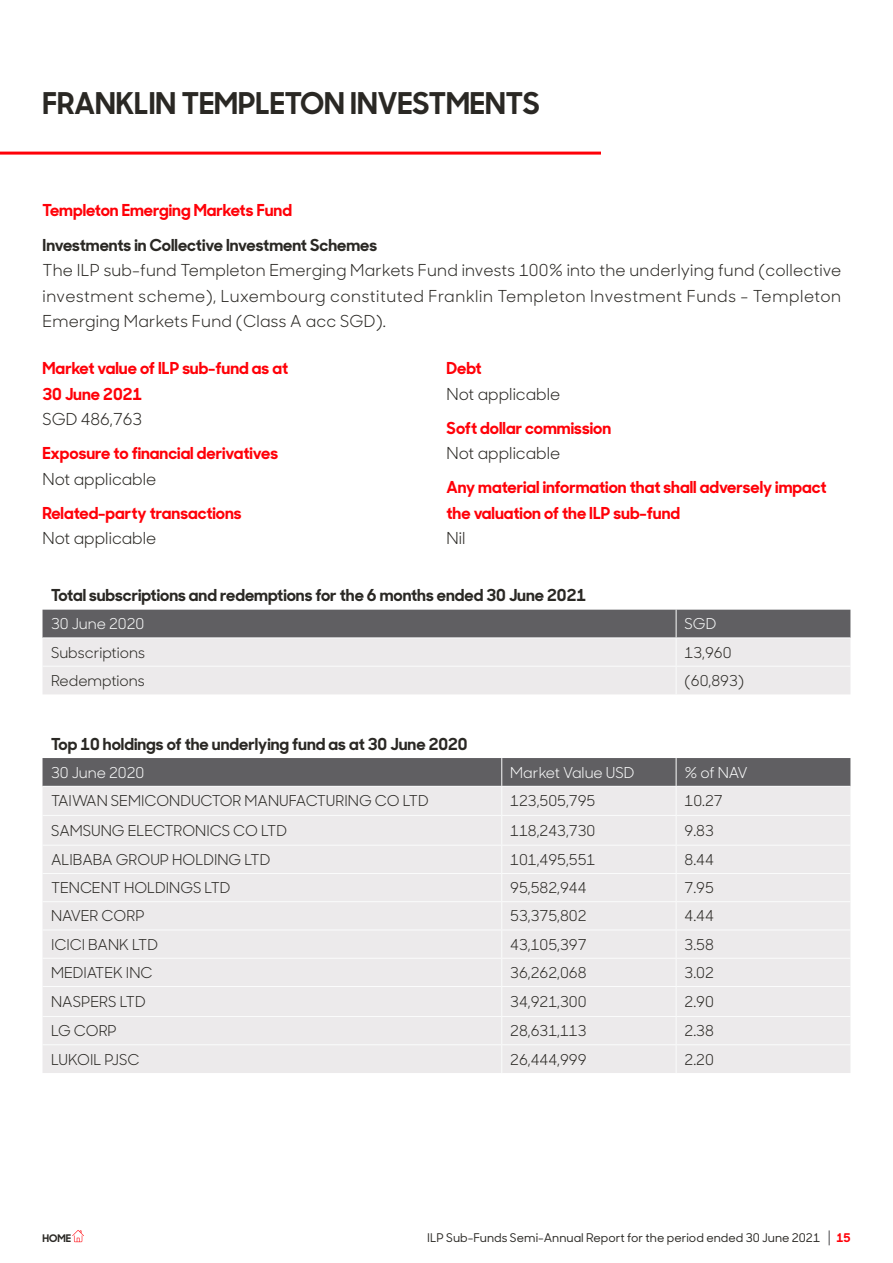
<style>
.page{position:relative;width:893px;height:1263px;background:#fff}
.page>*{position:absolute;margin:0;border:0;box-sizing:border-box;transform-origin:0 0}
.HEADLINE{font:700 30px "Sharp Sans Display No 1";color:#2a2824}
.BODY_REG_11PT__K{font:16.5px/25.5px "Sharp Sans Display No 1";color:#2a2824;text-align:justify}
.BODY_BOLD_11PT__RED{font:700 16.5px/25.5px "Sharp Sans Display No 1";color:#ff0008}
.BODY_BOLD_11PT__K{font:700 16.5px "Sharp Sans Display No 1";color:#2a2824}
.TABLE_REG_10PT__K{font:15px "Sharp Sans Display No 1";color:#2a2824}
.TABLE_REG_10PT__K-2{font:15px "Sharp Sans Display No 1";color:#fbfcfc}
.TABLE_REG_10PT__KO{font:15px "Sharp Sans Display No 1";color:#fbfcfc}
.t1{font:500 12px "Sharp Sans Display No 1";color:#2a2824}
.t2{font:700 12px "Sharp Sans Display No 1";color:#ff0008}
.t3{font:700 10.5px "Sharp Sans Display No 1";color:#2a2824}
</style>
<div class="page">
<svg style="left:829px;top:1230px;width:1px;height:15px"></svg>
<svg style="left:72px;top:1230px;width:12px;height:12px"></svg>
<hr style="left:0;top:152px;width:601px;height:3px;background:#ff0008">
<svg style="left:43px;top:610px;width:807px;height:84px;background:#bebcbe"></svg>
<hr style="left:43px;top:666px;width:633px;height:1px;background:#fbfcfc">
<hr style="left:676px;top:666px;width:174px;height:1px;background:#fbfcfc">
<svg style="left:43px;top:758px;width:807px;height:315px;background:#e0dedf"></svg>
<hr style="left:43px;top:1044px;width:459px;height:1px;background:#fbfcfc">
<hr style="left:502px;top:1044px;width:174px;height:1px;background:#fbfcfc">
<hr style="left:676px;top:1044px;width:174px;height:1px;background:#fbfcfc">
<p class="HEADLINE" style="left:43px;top:78px;width:499px">FRANKLIN TEMPLETON INVESTMENTS</p>
<p class="BODY_BOLD_11PT__RED" style="left:43px;top:196px;width:251px">Templeton Emerging Markets Fund</p>
<p class="BODY_BOLD_11PT__K" style="left:43px;top:231px;width:336px">Investments in Collective Investment Schemes</p>
<p class="BODY_REG_11PT__K" style="left:43px;top:256px;width:800px">The ILP sub-fund Templeton Emerging Markets Fund invests 100% into the underlying fund (collective investment scheme), Luxembourg constituted Franklin Templeton Investment Funds - Templeton Emerging Markets Fund (Class A acc SGD).</p>
<p class="BODY_BOLD_11PT__RED" style="left:43px;top:354px;width:247px">Market value of ILP sub-fund as at<br>30 June 2021</p>
<p class="BODY_REG_11PT__K" style="left:43px;top:405px;width:101px">SGD 486,763</p>
<p class="BODY_BOLD_11PT__RED" style="left:43px;top:439px;width:237px">Exposure to financial derivatives</p>
<p class="BODY_REG_11PT__K" style="left:43px;top:465px;width:115px">Not applicable</p>
<p class="BODY_BOLD_11PT__RED" style="left:43px;top:499px;width:201px">Related-party transactions</p>
<p class="BODY_REG_11PT__K" style="left:43px;top:524px;width:115px">Not applicable</p>
<p class="BODY_BOLD_11PT__RED" style="left:446px;top:354px;width:37px">Debt</p>
<p class="BODY_REG_11PT__K" style="left:446px;top:380px;width:115px">Not applicable</p>
<p class="BODY_BOLD_11PT__RED" style="left:446px;top:414px;width:166px">Soft dollar commission</p>
<p class="BODY_REG_11PT__K" style="left:446px;top:439px;width:115px">Not applicable</p>
<p class="BODY_BOLD_11PT__RED" style="left:446px;top:473px;width:382px">Any material information that shall adversely impact the valuation of the ILP sub-fund</p>
<p class="BODY_REG_11PT__K" style="left:446px;top:524px;width:20px">Nil</p>
<p class="BODY_BOLD_11PT__K" style="left:51px;top:581px;width:537px">Total subscriptions and redemptions for the 6 months ended 30 June 2021</p>
<p class="TABLE_REG_10PT__K-2" style="left:51px;top:612px;width:95px">30 June 2020</p>
<p class="TABLE_REG_10PT__K-2" style="left:685px;top:612px;width:33px">SGD</p>
<p class="TABLE_REG_10PT__K" style="left:51px;top:640px;width:96px">Subscriptions</p>
<p class="TABLE_REG_10PT__K" style="left:685px;top:640px;width:48px">13,960</p>
<p class="TABLE_REG_10PT__K" style="left:51px;top:669px;width:95px">Redemptions</p>
<p class="TABLE_REG_10PT__K" style="left:685px;top:669px;width:61px">(60,893)</p>
<p class="BODY_BOLD_11PT__K" style="left:51px;top:730px;width:418px">Top 10 holdings of the underlying fund as at 30 June 2020</p>
<p class="TABLE_REG_10PT__K-2" style="left:51px;top:760px;width:95px">30 June 2020</p>
<p class="TABLE_REG_10PT__KO" style="left:510px;top:760px;width:126px">Market Value USD</p>
<p class="TABLE_REG_10PT__KO" style="left:685px;top:760px;width:65px">% of NAV</p>
<p class="TABLE_REG_10PT__K" style="left:51px;top:789px;width:379px">TAIWAN SEMICONDUCTOR MANUFACTURING CO LTD</p>
<p class="TABLE_REG_10PT__K" style="left:510px;top:789px;width:87px">123,505,795</p>
<p class="TABLE_REG_10PT__K" style="left:685px;top:789px;width:40px">10.27</p>
<p class="TABLE_REG_10PT__K" style="left:51px;top:818px;width:238px">SAMSUNG ELECTRONICS CO LTD</p>
<p class="TABLE_REG_10PT__K" style="left:510px;top:818px;width:87px">118,243,730</p>
<p class="TABLE_REG_10PT__K" style="left:685px;top:818px;width:31px">9.83</p>
<p class="TABLE_REG_10PT__K" style="left:51px;top:847px;width:221px">ALIBABA GROUP HOLDING LTD</p>
<p class="TABLE_REG_10PT__K" style="left:510px;top:847px;width:87px">101,495,551</p>
<p class="TABLE_REG_10PT__K" style="left:685px;top:847px;width:31px">8.44</p>
<p class="TABLE_REG_10PT__K" style="left:51px;top:876px;width:181px">TENCENT HOLDINGS LTD</p>
<p class="TABLE_REG_10PT__K" style="left:510px;top:876px;width:78px">95,582,944</p>
<p class="TABLE_REG_10PT__K" style="left:685px;top:876px;width:31px">7.95</p>
<p class="TABLE_REG_10PT__K" style="left:51px;top:904px;width:95px">NAVER CORP</p>
<p class="TABLE_REG_10PT__K" style="left:510px;top:904px;width:78px">53,375,802</p>
<p class="TABLE_REG_10PT__K" style="left:685px;top:904px;width:31px">4.44</p>
<p class="TABLE_REG_10PT__K" style="left:51px;top:932px;width:108px">ICICI BANK LTD</p>
<p class="TABLE_REG_10PT__K" style="left:510px;top:932px;width:78px">43,105,397</p>
<p class="TABLE_REG_10PT__K" style="left:685px;top:932px;width:31px">3.58</p>
<p class="TABLE_REG_10PT__K" style="left:51px;top:961px;width:103px">MEDIATEK INC</p>
<p class="TABLE_REG_10PT__K" style="left:510px;top:961px;width:78px">36,262,068</p>
<p class="TABLE_REG_10PT__K" style="left:685px;top:961px;width:31px">3.02</p>
<p class="TABLE_REG_10PT__K" style="left:51px;top:990px;width:96px">NASPERS LTD</p>
<p class="TABLE_REG_10PT__K" style="left:510px;top:990px;width:78px">34,921,300</p>
<p class="TABLE_REG_10PT__K" style="left:685px;top:990px;width:31px">2.90</p>
<p class="TABLE_REG_10PT__K" style="left:51px;top:1019px;width:67px">LG CORP</p>
<p class="TABLE_REG_10PT__K" style="left:510px;top:1019px;width:78px">28,631,113</p>
<p class="TABLE_REG_10PT__K" style="left:685px;top:1019px;width:31px">2.38</p>
<p class="TABLE_REG_10PT__K" style="left:51px;top:1047px;width:90px">LUKOIL PJSC</p>
<p class="TABLE_REG_10PT__K" style="left:510px;top:1047px;width:78px">26,444,999</p>
<p class="TABLE_REG_10PT__K" style="left:685px;top:1047px;width:31px">2.20</p>
<p class="t3" style="left:43px;top:1230px;width:30px">HOME</p>
<p class="t1" style="left:427px;top:1229px;width:394px">ILP Sub-Funds Semi-Annual Report for the period ended 30 June 2021</p>
<p class="t2" style="left:836px;top:1228px;width:16px">15</p>
</div>
